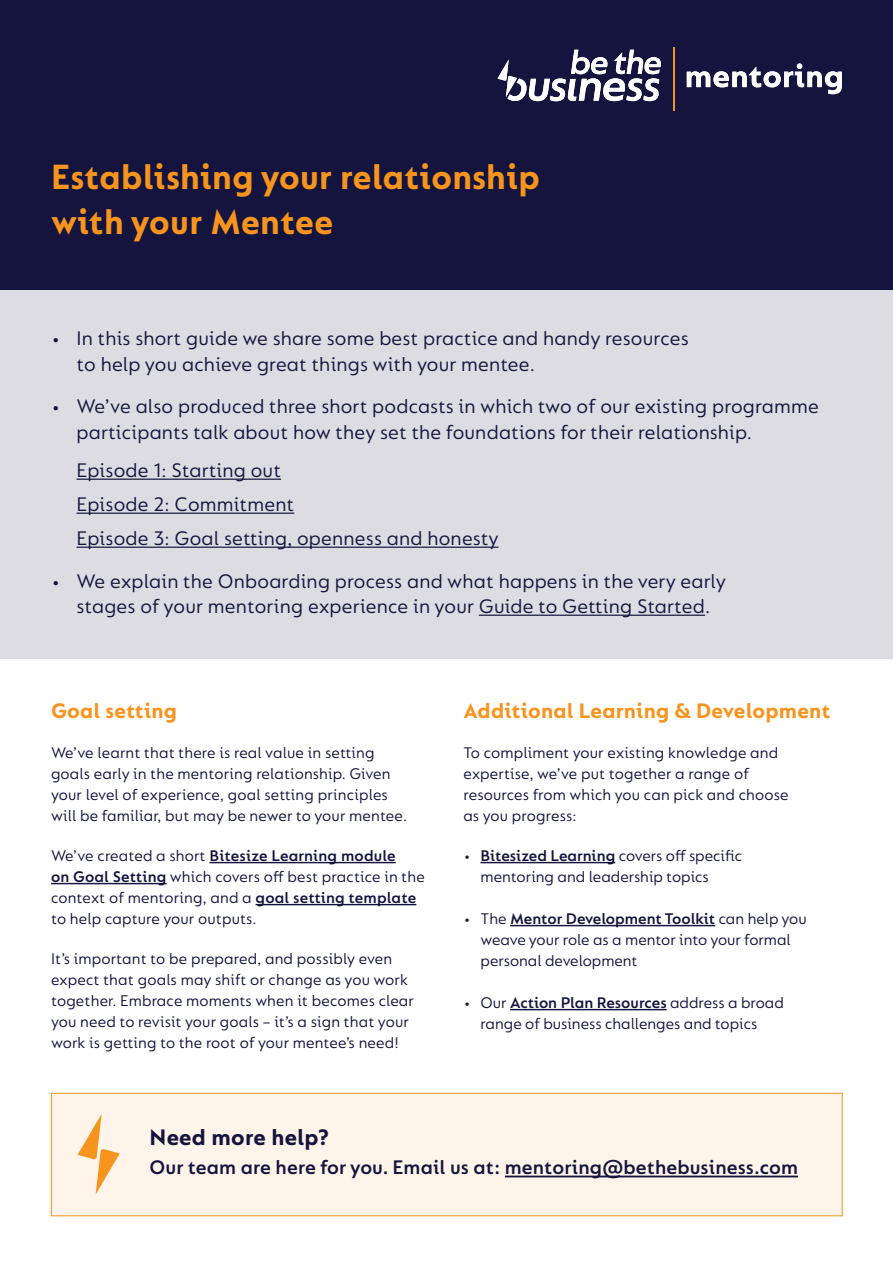
<style>
.page{position:relative;width:893px;height:1263px;background:#fff}
.page>*{position:absolute;margin:0;border:0;box-sizing:border-box;transform-origin:0 0}
.t1{font:700 37.5px/45px "FS Lucas";letter-spacing:.01em;color:#f7941e}
.t2{font:700 24px "FS Lucas";letter-spacing:.01em;color:#14143e}
.t3{font:700 22.5px "FS Lucas";letter-spacing:.01em;color:#f7941e}
.t4{font:21px/25.5px "FS Lucas";letter-spacing:.01em;color:#14143e}
.t5{font:600 21px "FS Lucas";letter-spacing:.005em;color:#14143e}
.t6{font:16.5px/21px "FS Lucas";letter-spacing:.01em;color:#14143e}
.s1{font-weight:600}
</style>
<div class="page">
<div style="left:0;top:289px;width:893px;height:370px;background:#dcdce2"></div>
<hr style="left:77px;top:479px;width:204px;height:1px;background:#14143e">
<hr style="left:77px;top:513px;width:217px;height:1px;background:#14143e">
<hr style="left:77px;top:547px;width:421px;height:1px;background:#14143e">
<hr style="left:479px;top:615px;width:226px;height:1px;background:#14143e">
<hr style="left:209px;top:862px;width:187px;height:1px;background:#14143e">
<hr style="left:51px;top:883px;width:116px;height:1px;background:#14143e">
<hr style="left:256px;top:904px;width:160px;height:1px;background:#14143e">
<hr style="left:480px;top:862px;width:135px;height:1px;background:#14143e">
<hr style="left:510px;top:925px;width:205px;height:1px;background:#14143e">
<hr style="left:510px;top:1009px;width:157px;height:1px;background:#14143e">
<div style="left:0;top:0;width:893px;height:289px;background:#14143e"></div>
<svg style="left:497px;top:50px;width:164px;height:51px"></svg>
<hr style="left:673px;top:47px;width:2px;height:64px;background:#f7941e">
<svg style="left:687px;top:63px;width:155px;height:31px"></svg>
<div style="left:51px;top:1093px;width:791px;height:123px;background:#fef4e9"></div>
<hr style="left:505px;top:1175px;width:293px;height:2px;background:#14143e">
<div style="left:51px;top:1093px;width:792px;height:123px;border:1px solid #f7941e"></div>
<svg style="left:78px;top:1114px;width:42px;height:80px"></svg>
<h1 class="t1" style="left:51px;top:154px;width:490px">Establishing your relationship with your Mentee</h1>
<p class="t4" style="left:77px;top:325px;width:614px;text-indent:-26px">• In this short guide we share some best practice and handy resources to help you achieve great things with your mentee.</p>
<p class="t4" style="left:77px;top:393px;width:744px;text-indent:-26px">• We’ve also produced three short podcasts in which two of our existing programme participants talk about how they set the foundations for their relationship.</p>
<p class="t4" style="left:77px;top:453px;width:424px;line-height:34px">Episode 1: Starting out<br>Episode 2: Commitment<br>Episode 3: Goal setting, openness and honesty</p>
<p class="t4" style="left:51px;top:568px;width:677px;text-align:center">• We explain the Onboarding process and what happens in the very early stages of your mentoring experience in your Guide to Getting Started.</p>
<h3 class="t3" style="left:51px;top:697px;width:128px">Goal setting</h3>
<p class="t6" style="left:51px;top:742px;width:358px">We’ve learnt that there is real value in setting goals early in the mentoring relationship. Given your level of experience, goal setting principles will be familiar, but may be newer to your mentee.</p>
<p class="t6" style="left:51px;top:845px;width:375px">We’ve created a short <span class="s1">Bitesize Learning module<br>on Goal Setting</span> which covers off best practice in the context of mentoring, and a <span class="s1">goal setting template </span>to help capture your outputs.</p>
<p class="t6" style="left:51px;top:948px;width:364px">It’s important to be prepared, and possibly even expect that goals may shift or change as you work together. Embrace moments when it becomes clear you need to revisit your goals – it’s a sign that your work is getting to the root of your mentee’s need!</p>
<h3 class="t3" style="left:463px;top:697px;width:369px">Additional Learning &amp; Development</h3>
<p class="t6" style="left:463px;top:742px;width:327px">To compliment your existing knowledge and expertise, we’ve put together a range of resources from which you can pick and choose as you progress:</p>
<p class="t6" style="left:480px;top:845px;width:263px;text-indent:-17px">• <span class="s1">Bitesized Learning</span> covers off specific mentoring and leadership topics</p>
<p class="t6" style="left:480px;top:908px;width:328px;text-indent:-17px">• The <span class="s1">Mentor Development Toolkit</span> can help you weave your role as a mentor into your formal personal development</p>
<p class="t6" style="left:463px;top:992px;width:322px;text-align:center">• Our <span class="s1">Action Plan Resources</span> address a broad range of business challenges and topics</p>
<h2 class="t2" style="left:150px;top:1123px;width:181px">Need more help?</h2>
<p class="t5" style="left:150px;top:1155px;width:650px">Our team are here for you. Email us at: mentoring@bethebusiness.com</p>
</div>
